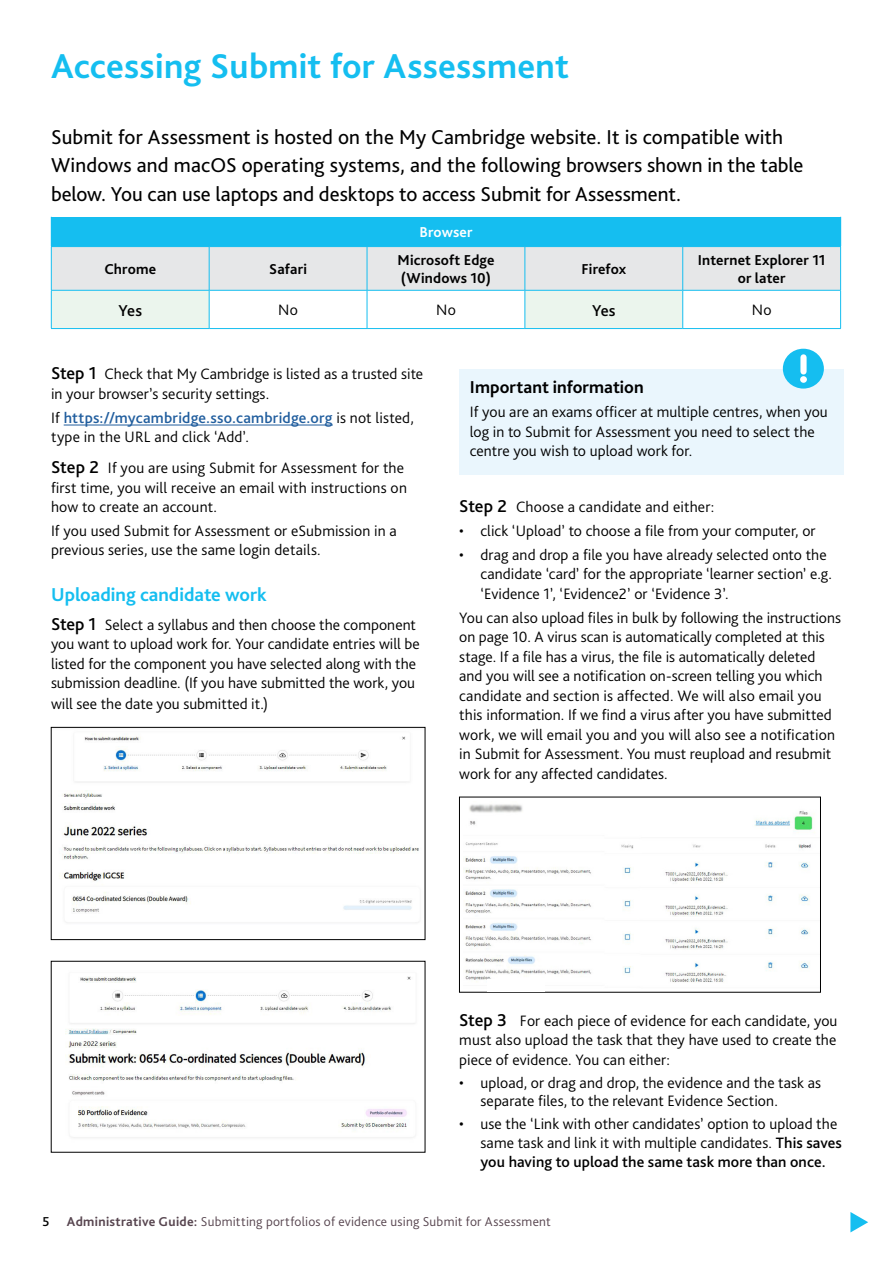
<style>
.page{position:relative;width:893px;height:1263px;background:#fff}
.page>*{position:absolute;margin:0;border:0;box-sizing:border-box;transform-origin:0 0}
.H1_Main_page_heading{font:700 36px "Bliss Pro";letter-spacing:.005em;color:#15bef0}
.P_Introduction{font:21px/28.5px "Bliss Pro";color:#000}
.H2_Sub_heading_Blue{font:700 19.5px "Bliss Pro";color:#15bef0}
.t1{font:700 18px "Bliss Pro";letter-spacing:.005em;color:#000}
.t2{font:500 16.5px "Bliss Pro";letter-spacing:-.015em;color:#000}
.P_Body_copy{font:300 15.75px/19.5px "Bliss Pro";letter-spacing:.005em;color:#000}
.P_Body_copy_bullets{font:300 15.75px/18.8px "Bliss Pro";letter-spacing:.005em;color:#000}
.H2_Sub_heading_Blue-2{font:300 15.75px/19.6px "Bliss Pro";letter-spacing:.005em;color:#000}
.t3{font:700 15px/18px "Bliss Pro";letter-spacing:.01em;color:#000}
.t4{font:700 15px "Bliss Pro";letter-spacing:.01em;color:#fff}
.t5{font:300 13.5px "Bliss Pro";letter-spacing:.015em;color:#57454f}
.t6{font:500 13.5px "Bliss Pro";color:#000}
.s1{font-weight:500;font-size:18px}
.s2{font-weight:500;color:#215e9e}
.s3{font-weight:500}
.s4{font-weight:700}
</style>
<div class="page">
<svg style="left:850px;top:1212px;width:18px;height:20px"></svg>
<svg style="left:51px;top:217px;width:790px;height:111px"></svg>
<hr style="left:209px;top:246px;width:158px;height:1px;background:#15bef0">
<hr style="left:367px;top:246px;width:158px;height:1px;background:#15bef0">
<hr style="left:367px;top:247px;width:1px;height:43px;background:#15bef0">
<hr style="left:525px;top:247px;width:1px;height:43px;background:#15bef0">
<hr style="left:525px;top:246px;width:158px;height:1px;background:#15bef0">
<hr style="left:683px;top:246px;width:158px;height:1px;background:#15bef0">
<hr style="left:682px;top:247px;width:1px;height:43px;background:#15bef0">
<hr style="left:840px;top:247px;width:1px;height:43px;background:#15bef0">
<hr style="left:51px;top:328px;width:158px;height:1px;background:#15bef0">
<hr style="left:209px;top:291px;width:1px;height:37px;background:#15bef0">
<hr style="left:209px;top:290px;width:158px;height:1px;background:#15bef0">
<hr style="left:209px;top:328px;width:158px;height:1px;background:#15bef0">
<hr style="left:367px;top:291px;width:1px;height:37px;background:#15bef0">
<hr style="left:367px;top:290px;width:158px;height:1px;background:#15bef0">
<hr style="left:367px;top:328px;width:158px;height:1px;background:#15bef0">
<hr style="left:525px;top:291px;width:1px;height:37px;background:#15bef0">
<hr style="left:525px;top:290px;width:158px;height:1px;background:#15bef0">
<hr style="left:525px;top:328px;width:158px;height:1px;background:#15bef0">
<hr style="left:682px;top:291px;width:1px;height:37px;background:#15bef0">
<hr style="left:683px;top:290px;width:158px;height:1px;background:#15bef0">
<hr style="left:840px;top:291px;width:1px;height:37px;background:#15bef0">
<hr style="left:683px;top:328px;width:158px;height:1px;background:#15bef0">
<hr style="left:51px;top:246px;width:158px;height:1px;background:#15bef0">
<hr style="left:51px;top:247px;width:1px;height:43px;background:#15bef0">
<hr style="left:209px;top:247px;width:1px;height:43px;background:#15bef0">
<hr style="left:51px;top:290px;width:158px;height:1px;background:#15bef0">
<hr style="left:51px;top:291px;width:1px;height:37px;background:#15bef0">
<hr style="left:64px;top:425px;width:269px;height:1px;background:#215e9e">
<img style="left:464px;top:804px;width:349px;height:179px">
<div style="left:459px;top:797px;width:362px;height:195px;border:1px solid #000"></div>
<div style="left:459px;top:369px;width:384px;height:106px;background:#eaf6fd"></div>
<div style="left:783px;top:349px;width:41px;height:40px;background:#15bef0;border-radius:50%"></div>
<svg style="left:800px;top:354px;width:7px;height:29px"></svg>
<div style="left:487px;top:979px;width:58px;height:13px;background:#fff"></div>
<img style="left:60px;top:733px;width:359px;height:190px">
<div style="left:51px;top:727px;width:374px;height:213px;border:1px solid #000"></div>
<img style="left:66px;top:976px;width:349px;height:162px">
<h1 class="H1_Main_page_heading" style="left:51px;top:44px;width:519px">Accessing Submit for Assessment</h1>
<p class="P_Introduction" style="left:51px;top:122px;width:754px">Submit for Assessment is hosted on the My Cambridge website. It is compatible with<br>Windows and macOS operating systems, and the following browsers shown in the table below. You can use laptops and desktops to access Submit for Assessment.</p>
<p class="t4" style="left:419px;top:223px;width:55px">Browser</p>
<p class="t3" style="left:104px;top:260px;width:53px">Chrome</p>
<p class="t3" style="left:269px;top:260px;width:39px">Safari</p>
<p class="t3" style="left:397px;top:251px;width:98px">Microsoft Edge (Windows 10)</p>
<p class="t3" style="left:581px;top:260px;width:46px">Firefox</p>
<p class="t3" style="left:698px;top:251px;width:129px;text-align:center">Internet Explorer 11 or later</p>
<p class="t2" style="left:118px;top:300px;width:25px">Yes</p>
<p class="P_Body_copy" style="left:278px;top:300px;width:21px">No</p>
<p class="P_Body_copy" style="left:436px;top:300px;width:21px">No</p>
<p class="t2" style="left:592px;top:300px;width:25px">Yes</p>
<p class="P_Body_copy" style="left:752px;top:300px;width:21px">No</p>
<p class="P_Body_copy" style="left:51px;top:364px;width:374px"><span class="s1">Step 1</span> Check that My Cambridge is listed as a trusted site in your browser’s security settings.</p>
<p class="P_Body_copy" style="left:51px;top:408px;width:364px">If <span class="s2">https://mycambridge.sso.cambridge.org</span> is not listed, type in the URL and click ‘Add’.</p>
<p class="P_Body_copy" style="left:51px;top:458px;width:357px"><span class="s1">Step 2</span> If you are using Submit for Assessment for the first time, you will receive an email with instructions on how to create an account.</p>
<p class="P_Body_copy" style="left:51px;top:521px;width:347px">If you used Submit for Assessment or eSubmission in a previous series, use the same login details.</p>
<h2 class="H2_Sub_heading_Blue" style="left:51px;top:582px;width:217px">Uploading candidate work</h2>
<h2 class="H2_Sub_heading_Blue-2" style="left:51px;top:615px;width:370px"><span class="s1">Step 1</span> Select a syllabus and then choose the component you want to upload work for. Your candidate entries will be listed for the component you have selected along with the submission deadline. (If you have submitted the work, you will see the date you submitted it.)</h2>
<p class="t1" style="left:470px;top:376px;width:175px">Important information</p>
<p class="P_Body_copy" style="left:470px;top:402px;width:359px">If you are an exams officer at multiple centres, when you log in to Submit for Assessment you need to select the centre you wish to upload work for.</p>
<p class="P_Body_copy" style="left:459px;top:497px;width:257px"><span class="s1">Step 2</span> Choose a candidate and either:</p>
<p class="P_Body_copy_bullets" style="left:459px;top:521px;width:358px">• click ‘Upload’ to choose a file from your computer, or</p>
<p class="P_Body_copy_bullets" style="left:480px;top:545px;width:353px;line-height:19.5px;text-indent:-21px">• drag and drop a file you have already selected onto the candidate ‘card’ for the appropriate ‘learner section’ e.g. ‘Evidence 1’, ‘Evidence2’ or ‘Evidence 3’.</p>
<p class="P_Body_copy" style="left:459px;top:608px;width:383px">You can also upload files in bulk by following the instructions on page 10. A virus scan is automatically completed at this stage. If a file has a virus, the file is automatically deleted and you will see a notification on-screen telling you which candidate and section is affected. We will also email you this information. If we find a virus after you have submitted work, we will email you and you will also see a notification in Submit for Assessment. You must reupload and resubmit work for any affected candidates.</p>
<h2 class="H2_Sub_heading_Blue-2" style="left:459px;top:1010px;width:380px;text-align:justify"><span class="s1">Step 3</span> For each piece of evidence for each candidate, you must also upload the task that they have used to create the piece of evidence. You can either:</h2>
<p class="P_Body_copy_bullets" style="left:480px;top:1073px;width:342px;text-indent:-21px">• upload, or drag and drop, the evidence and the task as separate files, to the relevant Evidence Section.</p>
<p class="P_Body_copy_bullets" style="left:480px;top:1115px;width:363px;text-indent:-21px">• use the ‘Link with other candidates’ option to upload the same task and link it with multiple candidates. <span class="s3">This saves you having to upload the same task more than once.</span></p>
<p class="t6" style="left:43px;top:1213px;width:9px">5</p>
<p class="t5" style="left:67px;top:1213px;width:485px"><span class="s4">Administrative Guide:</span> Submitting portfolios of evidence using Submit for Assessment</p>
</div>
